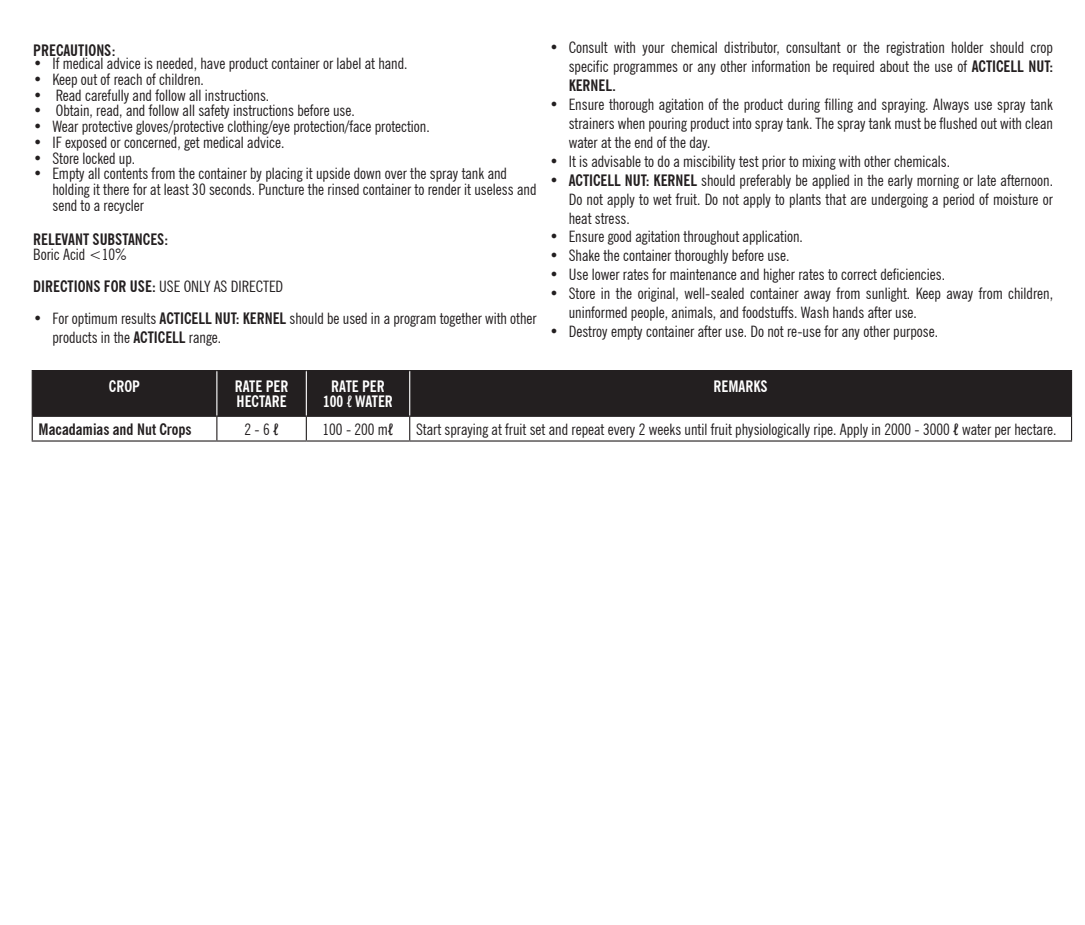
<style>
.page{position:relative;width:1085px;height:925px;background:#fff}
.page>*{position:absolute;margin:0;border:0;box-sizing:border-box;transform-origin:0 0}
.t1{font:condensed 15.75px/18.9px "News Gothic BT";color:#231f20}
.t2{font:700 condensed 15.75px/15.8px "News Gothic BT";color:#231f20}
.t3{font:700 condensed 15.75px/15.8px "News Gothic BT";color:#fff}
.s1{font-weight:400}
.s2{font-weight:700}
.s3{font-family:"Arial";font-weight:400;font-stretch:normal}
.s4{font-family:"Arial Narrow";font-stretch:normal}
</style>
<div class="page">
<div style="left:33px;top:371px;width:1037px;height:45px;background:#231f20"></div>
<hr style="left:409px;top:370px;width:662px;height:1px;background:#231f20">
<hr style="left:1070px;top:371px;width:1px;height:45px;background:#231f20">
<svg style="left:32px;top:417px;width:1px;height:23px"></svg>
<svg style="left:216px;top:417px;width:1px;height:23px"></svg>
<svg style="left:306px;top:417px;width:1px;height:23px"></svg>
<svg style="left:409px;top:417px;width:1px;height:23px"></svg>
<hr style="left:409px;top:371px;width:1px;height:45px;background:#fff">
<hr style="left:216px;top:371px;width:1px;height:45px;background:#fff">
<hr style="left:306px;top:371px;width:1px;height:45px;background:#fff">
<hr style="left:32px;top:370px;width:185px;height:1px;background:#231f20">
<hr style="left:32px;top:371px;width:1px;height:45px;background:#231f20">
<hr style="left:217px;top:370px;width:89px;height:1px;background:#231f20">
<hr style="left:306px;top:370px;width:103px;height:1px;background:#231f20">
<hr style="left:32px;top:416px;width:185px;height:1px;background:#231f20">
<hr style="left:217px;top:416px;width:89px;height:1px;background:#231f20">
<hr style="left:306px;top:416px;width:103px;height:1px;background:#231f20">
<hr style="left:409px;top:416px;width:662px;height:1px;background:#231f20">
<hr style="left:32px;top:440px;width:185px;height:1px;background:#231f20">
<hr style="left:217px;top:440px;width:89px;height:1px;background:#231f20">
<hr style="left:306px;top:440px;width:103px;height:1px;background:#231f20">
<hr style="left:409px;top:440px;width:662px;height:1px;background:#231f20">
<p class="t2" style="left:33px;top:42px;width:84px">PRECAUTIONS:</p>
<p class="t1" style="left:33px;top:54px;width:376px">• If medical advice is needed, have product container or label at hand.</p>
<p class="t1" style="left:33px;top:70px;width:172px">• Keep out of reach of children.</p>
<p class="t1" style="left:33px;top:86px;width:237px">• Read carefully and follow all instructions.</p>
<p class="t1" style="left:33px;top:101px;width:323px">• Obtain, read, and follow all safety instructions before use.</p>
<p class="t1" style="left:33px;top:117px;width:398px">• Wear protective gloves/protective clothing/eye protection/face protection.</p>
<p class="t1" style="left:33px;top:133px;width:252px">• IF exposed or concerned, get medical advice.</p>
<p class="t1" style="left:33px;top:149px;width:103px">• Store locked up.</p>
<p class="t1" style="left:52px;top:166px;width:485px;line-height:15.8px;text-indent:-19px">• Empty all contents from the container by placing it upside down over the spray tank and holding it there for at least 30 seconds. Puncture the rinsed container to render it useless and send to a recycler</p>
<p class="t2" style="left:33px;top:231px;width:137px">RELEVANT SUBSTANCES:<br><span class="s1">Boric Acid &lt;10%</span></p>
<p class="t2" style="left:33px;top:278px;width:251px">DIRECTIONS FOR USE: <span class="s1">USE ONLY AS DIRECTED</span></p>
<p class="t1" style="left:52px;top:309px;width:486px;text-indent:-19px">• For optimum results <span class="s2">ACTICELL NUT: KERNEL</span> should be used in a program together with other products in the <span class="s2">ACTICELL</span> range.</p>
<p class="t3" style="left:109px;top:378px;width:33px">CROP</p>
<p class="t3" style="left:235px;top:378px;width:55px">RATE PER<br>HECTARE</p>
<p class="t3" style="left:331px;top:378px;width:55px">RATE PER</p>
<p class="t3" style="left:323px;top:394px;width:71px">100 <span class="s3">ℓ</span> WATER</p>
<p class="t1" style="left:568px;top:38px;width:486px;text-align:justify;text-indent:-19px">• Consult with your chemical distributor, consultant or the registration holder should crop specific programmes or any other information be required about the use of <span class="s2">ACTICELL NUT:<br>KERNEL.</span></p>
<p class="t1" style="left:568px;top:95px;width:486px;text-align:justify;text-indent:-19px">• Ensure thorough agitation of the product during filling and spraying. Always use spray tank strainers when pouring product into spray tank. The spray tank must be flushed out with clean water at the end of the day.</p>
<p class="t1" style="left:549px;top:152px;width:402px">• It is advisable to do a miscibility test prior to mixing with other chemicals.</p>
<p class="t1" style="left:568px;top:171px;width:486px;text-align:justify;text-indent:-19px"><span class="s2">• ACTICELL NUT: KERNEL</span> should preferably be applied in the early morning or late afternoon.<br>Do not apply to wet fruit. Do not apply to plants that are undergoing a period of moisture or heat stress.</p>
<p class="t1" style="left:549px;top:227px;width:255px">• Ensure good agitation throughout application.</p>
<p class="t1" style="left:549px;top:246px;width:241px">• Shake the container thoroughly before use.</p>
<p class="t1" style="left:549px;top:265px;width:397px">• Use lower rates for maintenance and higher rates to correct deficiencies.</p>
<p class="t1" style="left:568px;top:284px;width:486px;text-indent:-19px">• Store in the original, well-sealed container away from sunlight. Keep away from children, uninformed people, animals, and foodstuffs. Wash hands after use.</p>
<p class="t1" style="left:549px;top:322px;width:390px">• Destroy empty container after use. Do not re-use for any other purpose.</p>
<p class="t3" style="left:713px;top:378px;width:55px">REMARKS</p>
<p class="t2" style="left:39px;top:421px;width:154px">Macadamias and Nut Crops</p>
<p class="t1" style="left:244px;top:419px;width:36px">2 - 6 <span class="s4">ℓ</span></p>
<p class="t1" style="left:322px;top:419px;width:72px">100 - 200 m<span class="s4">ℓ</span></p>
<p class="t1" style="left:416px;top:419px;width:642px">Start spraying at fruit set and repeat every 2 weeks until fruit physiologically ripe. Apply in 2000 - 3000 <span class="s4">ℓ</span> water per hectare.</p>
</div>
